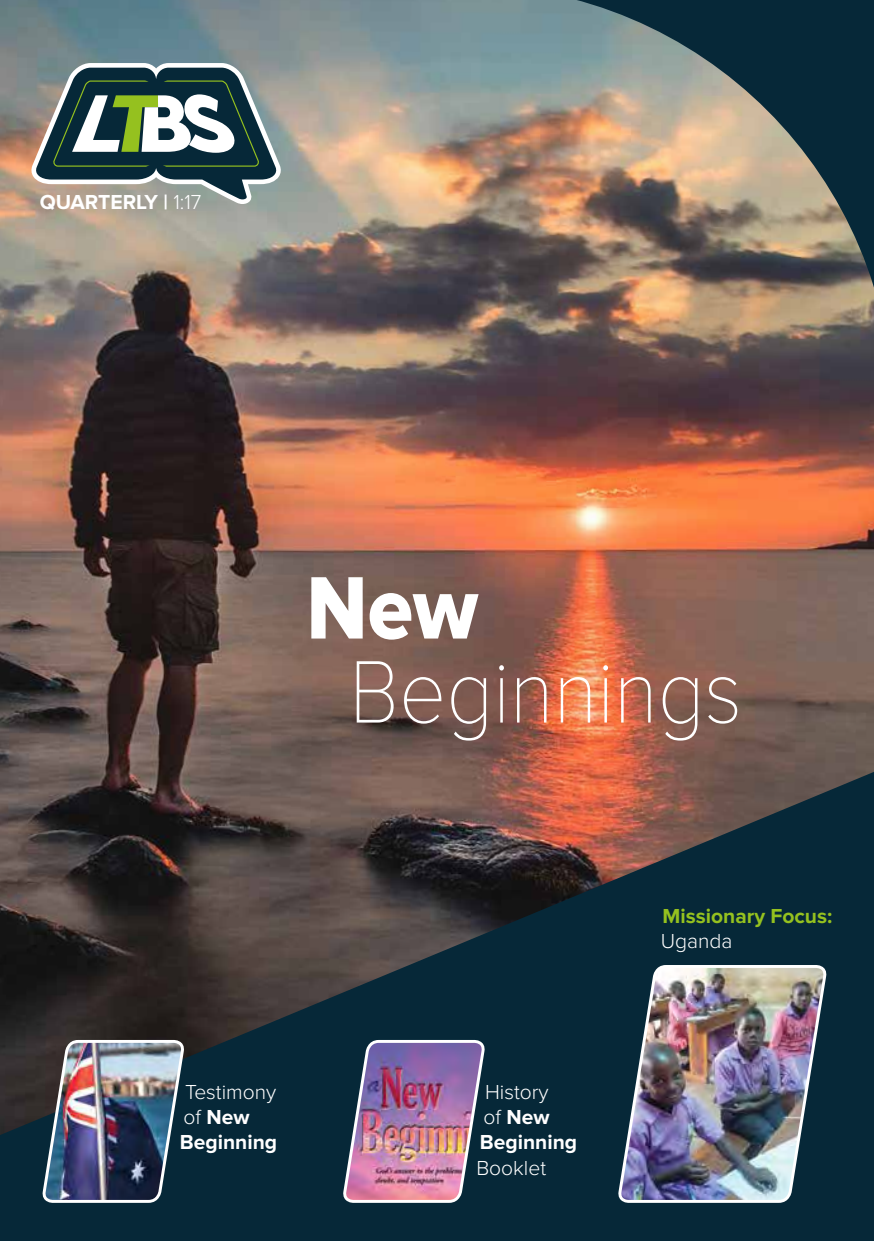
<style>
.page{position:relative;width:874px;height:1241px;background:#fff}
.page>*{position:absolute;margin:0;border:0;box-sizing:border-box;transform-origin:0 0}
.t1{font:100 91.88px "Proxima Nova T";color:#fff;scale:.9 1}
.t2{font:91.88px "Proxima Nova Extrabld";color:#fff;scale:.9 1}
.t3{font:700 21px/25.2px "Proxima Nova";color:#fff}
.t4{font:700 21px "Proxima Nova";color:#95c11f}
.t5{font:300 21px "Proxima Nova";color:#fff}
.s1{font-weight:300}
</style>
<div class="page">
<img style="left:0;top:0;width:873px;height:771px">
<img style="left:464px;top:0;width:409px;height:413px">
<svg style="left:0;top:771px;width:873px;height:469px;background:#2c3339"></svg>
<img style="left:43px;top:1014px;width:141px;height:214px">
<img style="left:343px;top:1014px;width:141px;height:214px">
<img style="left:618px;top:963px;width:207px;height:265px">
<svg style="left:31px;top:63px;width:250px;height:141px"></svg>
<p class="t3" style="left:40px;top:190px;width:163px">QUARTERLY | <span class="s1">1:17</span></p>
<h1 class="t2" style="left:306px;top:555px;width:192px">New</h1>
<h1 class="t1" style="left:349px;top:639px;width:437px">Beginnings</h1>
<p class="t3" style="left:180px;top:1080px;width:99px"><span class="s1">Testimony of</span> New<br>Beginning</p>
<p class="t3" style="left:479px;top:1080px;width:99px"><span class="s1">History<br>of</span> New<br>Beginning</p>
<p class="t5" style="left:476px;top:1155px;width:71px">Booklet</p>
<p class="t4" style="left:662px;top:903px;width:171px">Missionary Focus:</p>
<p class="t5" style="left:660px;top:928px;width:73px">Uganda</p>
</div>
